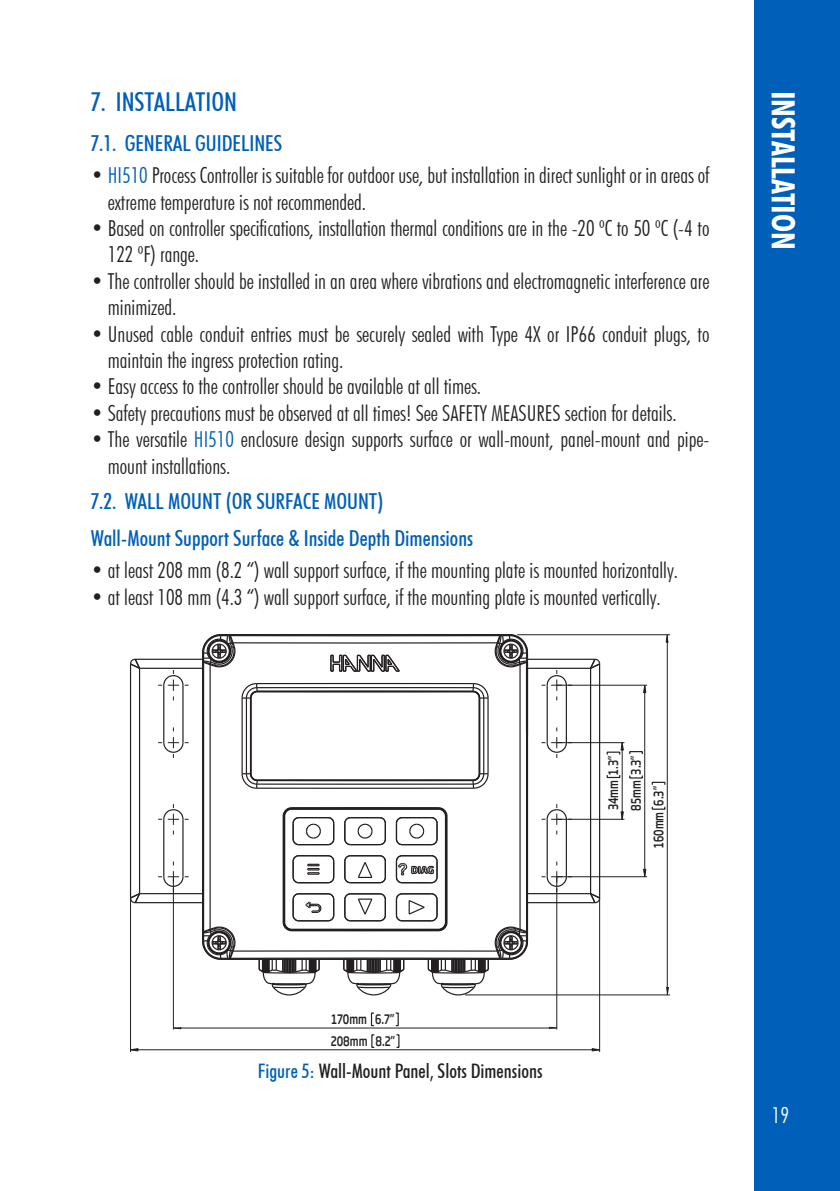
<style>
.page{position:relative;width:840px;height:1191px;background:#fff}
.page>*{position:absolute;margin:0;border:0;box-sizing:border-box;transform-origin:0 0}
.t1{font:700 condensed 32px "Futura BT";color:#fff}
.t2{font:500 condensed 26px "Futura BT";color:#005fb9}
.t3{font:300 condensed 22px/26.4px "Futura BT";color:#231f20}
.subtitle_level_5_MAN{font:500 condensed 22px "Futura BT";color:#005fb9}
.t4{font:300 condensed 22px "Futura BT";color:#fff}
.figure_title_MAN{font:500 condensed 20px "Futura BT";color:#231f20}
.t5{font:500 13px/21.8px "Soho Gothic Pro";color:#231f20;scale:.75 1}
.s1{color:#005fb9}
</style>
<div class="page">
<div style="left:754px;top:0;width:85px;height:1191px;background:#005fb9"></div>
<svg style="left:131px;top:1048px;width:7px;height:3px"></svg>
<hr style="left:130px;top:898px;width:1px;height:154px;background:#231f20">
<hr style="left:130px;top:1049px;width:469px;height:1px;background:#231f20">
<hr style="left:202px;top:718px;width:1px;height:158px;background:#231f20">
<hr style="left:135px;top:902px;width:67px;height:1px;background:#231f20">
<hr style="left:527px;top:902px;width:67px;height:1px;background:#231f20">
<hr style="left:130px;top:664px;width:1px;height:233px;background:#231f20">
<hr style="left:139px;top:668px;width:1px;height:225px;background:#231f20">
<hr style="left:598px;top:664px;width:2px;height:233px;background:#231f20">
<hr style="left:589px;top:668px;width:2px;height:225px;background:#231f20">
<hr style="left:546px;top:819px;width:1px;height:57px;background:#231f20">
<hr style="left:565px;top:819px;width:1px;height:57px;background:#231f20">
<hr style="left:182px;top:819px;width:1px;height:57px;background:#231f20">
<hr style="left:163px;top:819px;width:1px;height:57px;background:#231f20">
<hr style="left:182px;top:685px;width:1px;height:57px;background:#231f20">
<hr style="left:565px;top:685px;width:1px;height:57px;background:#231f20">
<hr style="left:163px;top:685px;width:1px;height:57px;background:#231f20">
<hr style="left:546px;top:685px;width:1px;height:57px;background:#231f20">
<svg style="left:589px;top:658px;width:12px;height:12px"></svg>
<svg style="left:588px;top:892px;width:13px;height:12px"></svg>
<hr style="left:527px;top:658px;width:67px;height:2px;background:#231f20">
<hr style="left:135px;top:658px;width:67px;height:2px;background:#231f20">
<svg style="left:129px;top:658px;width:12px;height:12px"></svg>
<svg style="left:129px;top:892px;width:12px;height:12px"></svg>
<svg style="left:344px;top:855px;width:42px;height:29px"></svg>
<hr style="left:444px;top:816px;width:2px;height:106px;background:#231f20">
<svg style="left:292px;top:855px;width:43px;height:29px"></svg>
<hr style="left:283px;top:816px;width:2px;height:106px;background:#231f20">
<hr style="left:282px;top:816px;width:1px;height:106px;background:#231f20">
<hr style="left:446px;top:816px;width:1px;height:106px;background:#231f20">
<hr style="left:519px;top:664px;width:1px;height:265px;background:#231f20">
<hr style="left:209px;top:664px;width:1px;height:265px;background:#231f20">
<hr style="left:241px;top:698px;width:1px;height:75px;background:#231f20">
<hr style="left:487px;top:698px;width:1px;height:75px;background:#231f20">
<svg style="left:282px;top:807px;width:166px;height:39px"></svg>
<hr style="left:445px;top:816px;width:1px;height:106px;background:#231f20">
<hr style="left:283px;top:816px;width:1px;height:106px;background:#231f20">
<hr style="left:246px;top:698px;width:1px;height:75px;background:#231f20">
<hr style="left:483px;top:698px;width:1px;height:75px;background:#231f20">
<hr style="left:525px;top:663px;width:2px;height:69px;background:#231f20">
<hr style="left:525px;top:734px;width:2px;height:197px;background:#231f20">
<hr style="left:203px;top:662px;width:1px;height:269px;background:#231f20">
<svg style="left:241px;top:770px;width:248px;height:19px"></svg>
<svg style="left:241px;top:682px;width:248px;height:19px"></svg>
<hr style="left:202px;top:877px;width:1px;height:64px;background:#231f20">
<hr style="left:202px;top:652px;width:1px;height:66px;background:#231f20">
<hr style="left:250px;top:698px;width:1px;height:75px;background:#231f20">
<hr style="left:478px;top:698px;width:2px;height:75px;background:#231f20">
<hr style="left:139px;top:893px;width:63px;height:1px;background:#231f20">
<hr style="left:527px;top:893px;width:63px;height:1px;background:#231f20">
<hr style="left:527px;top:667px;width:63px;height:2px;background:#231f20">
<hr style="left:139px;top:667px;width:63px;height:2px;background:#231f20">
<svg style="left:525px;top:731px;width:3px;height:16px"></svg>
<svg style="left:201px;top:634px;width:327px;height:39px"></svg>
<svg style="left:395px;top:855px;width:43px;height:29px"></svg>
<svg style="left:525px;top:705px;width:3px;height:10px"></svg>
<svg style="left:201px;top:892px;width:327px;height:104px"></svg>
<svg style="left:541px;top:871px;width:30px;height:21px"></svg>
<svg style="left:541px;top:804px;width:30px;height:30px"></svg>
<svg style="left:541px;top:737px;width:30px;height:21px"></svg>
<svg style="left:541px;top:670px;width:30px;height:30px"></svg>
<svg style="left:158px;top:737px;width:30px;height:21px"></svg>
<svg style="left:158px;top:670px;width:30px;height:30px"></svg>
<svg style="left:158px;top:871px;width:30px;height:21px"></svg>
<svg style="left:158px;top:804px;width:30px;height:30px"></svg>
<hr style="left:173px;top:876px;width:1px;height:153px;background:#231f20">
<hr style="left:556px;top:876px;width:1px;height:153px;background:#231f20">
<hr style="left:173px;top:1027px;width:383px;height:1px;background:#231f20">
<svg style="left:591px;top:1048px;width:10px;height:3px"></svg>
<hr style="left:599px;top:898px;width:1px;height:154px;background:#231f20">
<hr style="left:666px;top:635px;width:1px;height:360px;background:#231f20">
<svg style="left:642px;top:868px;width:4px;height:10px"></svg>
<svg style="left:642px;top:684px;width:4px;height:9px"></svg>
<hr style="left:556px;top:876px;width:90px;height:1px;background:#231f20">
<hr style="left:556px;top:685px;width:90px;height:1px;background:#231f20">
<hr style="left:644px;top:685px;width:1px;height:191px;background:#231f20">
<svg style="left:620px;top:811px;width:3px;height:8px"></svg>
<hr style="left:556px;top:742px;width:68px;height:1px;background:#231f20">
<hr style="left:556px;top:819px;width:68px;height:1px;background:#231f20">
<hr style="left:621px;top:742px;width:1px;height:77px;background:#231f20">
<div style="left:371px;top:1012px;width:3px;height:14px;border:1px solid #231f20"></div>
<div style="left:606px;top:774px;width:14px;height:4px;border:1px solid #231f20"></div>
<div style="left:606px;top:751px;width:14px;height:4px;border:1px solid #231f20"></div>
<div style="left:628px;top:751px;width:14px;height:3px;border:1px solid #231f20"></div>
<div style="left:651px;top:781px;width:14px;height:4px;border:1px solid #231f20"></div>
<hr style="left:465px;top:994px;width:204px;height:1px;background:#231f20">
<hr style="left:517px;top:634px;width:152px;height:1px;background:#231f20">
<p class="t2" style="left:91px;top:85px;width:148px">7. INSTALLATION</p>
<p class="subtitle_level_5_MAN" style="left:91px;top:130px;width:193px">7.1. GENERAL GUIDELINES</p>
<p class="t3" style="left:108px;top:162px;width:602px;text-indent:-17px">• <span class="s1">HI510</span> Process Controller is suitable for outdoor use, but installation in direct sunlight or in areas of extreme temperature is not recommended.</p>
<p class="t3" style="left:108px;top:215px;width:602px;text-indent:-17px">• Based on controller specifications, installation thermal conditions are in the -20 ºC to 50 ºC (-4 to<br>122 ºF) range.</p>
<p class="t3" style="left:108px;top:268px;width:602px;text-indent:-17px">• The controller should be installed in an area where vibrations and electromagnetic interference are minimized.</p>
<p class="t3" style="left:108px;top:320px;width:602px;text-indent:-17px">• Unused cable conduit entries must be securely sealed with Type 4X or IP66 conduit plugs, to maintain the ingress protection rating.</p>
<p class="t3" style="left:91px;top:373px;width:392px">• Easy access to the controller should be available at all times.</p>
<p class="t3" style="left:91px;top:400px;width:587px">• Safety precautions must be observed at all times! See SAFETY MEASURES section for details.</p>
<p class="t3" style="left:108px;top:426px;width:602px;text-indent:-17px">• The versatile <span class="s1">HI510</span> enclosure design supports surface or wall-mount, panel-mount and pipe&shy;mount installations.</p>
<p class="subtitle_level_5_MAN" style="left:91px;top:487px;width:294px">7.2. WALL MOUNT (OR SURFACE MOUNT)</p>
<p class="subtitle_level_5_MAN" style="left:91px;top:525px;width:384px">Wall-Mount Support Surface &amp; Inside Depth Dimensions</p>
<p class="t3" style="left:91px;top:557px;width:588px">• at least 208 mm (8.2 “) wall support surface, if the mounting plate is mounted horizontally.</p>
<p class="t3" style="left:91px;top:583px;width:571px">• at least 108 mm (4.3 “) wall support surface, if the mounting plate is mounted vertically.</p>
<p class="t5" style="left:601px;top:810px;width:74px;rotate:-90deg">34mm 1.3”</p>
<p class="t5" style="left:624px;top:811px;width:75px;rotate:-90deg">85mm 3.3”</p>
<p class="t5" style="left:646px;top:848px;width:84px;rotate:-90deg">160mm 6.3”</p>
<h1 class="t1" style="left:802px;top:91px;width:161px;rotate:90deg">INSTALLATION</h1>
<p class="t5" style="left:330px;top:1007px;width:87px">170mm 6.7”<br>208mm 8.2”</p>
<p class="figure_title_MAN" style="left:257px;top:1059px;width:286px"><span class="s1">Figure 5:</span> Wall-Mount Panel, Slots Dimensions</p>
<p class="t4" style="left:771px;top:1101px;width:19px">19</p>
</div>
